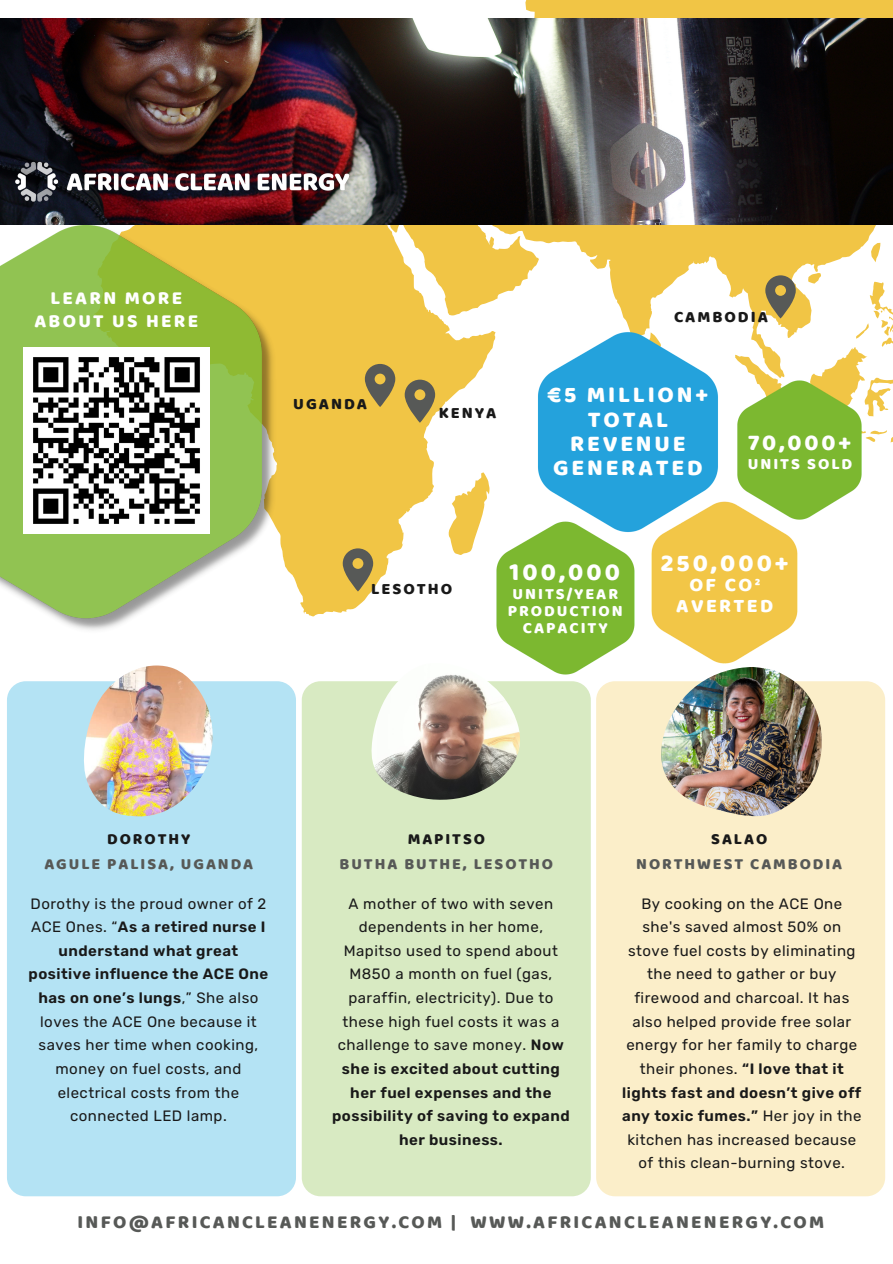
<style>
.page{position:relative;width:893px;height:1264px;background:#fff}
.page>*{position:absolute;margin:0;border:0;box-sizing:border-box;transform-origin:0 0}
.t1{font:25.05px "Baloo Chettan";letter-spacing:.12em;color:#fff}
.t2{font:23.25px/24.3px "Baloo Chettan";letter-spacing:.12em;color:#fff;text-align:center}
.t3{font:19.8px/20.2px "Baloo Chettan";letter-spacing:.12em;color:#fff;text-align:center}
.t4{font:19.05px/23.4px "Baloo Chettan";letter-spacing:.12em;color:#fff;text-align:center}
.t5{font:18.9px "Baloo Chettan";letter-spacing:.12em;color:#575957}
.t6{font:16.35px "Baloo Chettan";letter-spacing:.12em;color:#191919}
.t7{font:16.2px/16.8px "Baloo Chettan";letter-spacing:.12em;color:#fff;text-align:center}
.t8{font:15.9px "Baloo Chettan";letter-spacing:.12em;color:#575957}
.t9{font:15.9px "Baloo Chettan";letter-spacing:.12em;color:#191919}
.t10{font:15px/23.5px "Rubik";letter-spacing:.03em;color:#191919;text-align:center}
.s1{font-weight:600}
</style>
<div class="page">
<svg style="left:279px;top:224px;width:211px;height:393px;fill:#f1c545"></svg>
<svg style="left:353px;top:0;width:539px;height:442px;fill:#f1c545"></svg>
<svg style="left:365px;top:364px;width:30px;height:43px"></svg>
<svg style="left:404px;top:379px;width:31px;height:44px"></svg>
<svg style="left:343px;top:548px;width:30px;height:43px"></svg>
<svg style="left:765px;top:275px;width:30px;height:43px"></svg>
<img style="left:0;top:18px;width:892px;height:206px">
<img style="left:0;top:224px;width:279px;height:406px">
<div style="left:7px;top:681px;width:289px;height:515px;background:#b4e3f4;border-radius:19px"></div>
<div style="left:302px;top:681px;width:288px;height:515px;background:#d8eac2;border-radius:19px"></div>
<div style="left:596px;top:681px;width:289px;height:515px;background:#fbeec9;border-radius:19px"></div>
<img style="left:24px;top:348px;width:185px;height:185px">
<img style="left:659px;top:667px;width:165px;height:150px">
<img style="left:371px;top:674px;width:149px;height:126px">
<img style="left:79px;top:665px;width:139px;height:152px">
<img style="left:537px;top:331px;width:182px;height:201px">
<img style="left:650px;top:500px;width:148px;height:164px">
<img style="left:736px;top:380px;width:126px;height:140px">
<img style="left:13px;top:161px;width:342px;height:42px">
<img style="left:496px;top:520px;width:139px;height:155px">
<p class="t4" style="left:34px;top:285px;width:165px">LEARN MORE<br>ABOUT US HERE</p>
<p class="t6" style="left:293px;top:391px;width:75px">UGANDA</p>
<p class="t6" style="left:439px;top:401px;width:59px">KENYA</p>
<p class="t6" style="left:674px;top:304px;width:95px">CAMBODIA</p>
<h2 class="t2" style="left:547px;top:382px;width:162px">€5 MILLION+<br>TOTAL<br>REVENUE<br>GENERATED</h2>
<h2 class="t2" style="left:748px;top:430px;width:105px">70,000+</h2>
<p class="t7" style="left:747px;top:455px;width:106px">UNITS SOLD</p>
<p class="t6" style="left:371px;top:577px;width:83px">LESOTHO</p>
<h1 class="t1" style="left:509px;top:553px;width:112px">100,000</h1>
<p class="t7" style="left:508px;top:585px;width:116px">UNITS/YEAR<br>PRODUCTION<br>CAPACITY</p>
<h1 class="t1" style="left:660px;top:545px;width:130px">250,000+</h1>
<h3 class="t3" style="left:676px;top:574px;width:98px">OF CO²<br>AVERTED</h3>
<p class="t9" style="left:107px;top:827px;width:85px">DOROTHY</p>
<p class="t8" style="left:44px;top:852px;width:210px">AGULE PALISA, UGANDA</p>
<p class="t10" style="left:29px;top:891px;width:241px">Dorothy is the proud owner of 2<br>ACE Ones. “<span class="s1">As a retired nurse I understand what great positive influence the ACE One has on one’s lungs</span>,” She also loves the ACE One because it saves her time when cooking, money on fuel costs, and electrical costs from the connected LED lamp.</p>
<p class="t9" style="left:407px;top:827px;width:79px">MAPITSO</p>
<p class="t8" style="left:339px;top:852px;width:215px">BUTHA BUTHE, LESOTHO</p>
<p class="t10" style="left:332px;top:891px;width:239px">A mother of two with seven dependents in her home,<br>Mapitso used to spend about<br>M850 a month on fuel (gas, paraffin, electricity). Due to these high fuel costs it was a challenge to save money. <span class="s1">Now she is excited about cutting her fuel expenses and the possibility of saving to expand her business.</span></p>
<p class="t9" style="left:711px;top:827px;width:57px">SALAO</p>
<p class="t8" style="left:636px;top:852px;width:207px">NORTHWEST CAMBODIA</p>
<p class="t10" style="left:622px;top:891px;width:241px">By cooking on the ACE One she's saved almost 50% on stove fuel costs by eliminating the need to gather or buy firewood and charcoal. It has also helped provide free solar energy for her family to charge their phones. <span class="s1">“I love that it lights fast and doesn’t give off any toxic fumes.”</span> Her joy in the kitchen has increased because of this clean-burning stove.</p>
<p class="t5" style="left:78px;top:1207px;width:748px">INFO@AFRICANCLEANENERGY.COM | WWW.AFRICANCLEANENERGY.COM</p>
</div>
